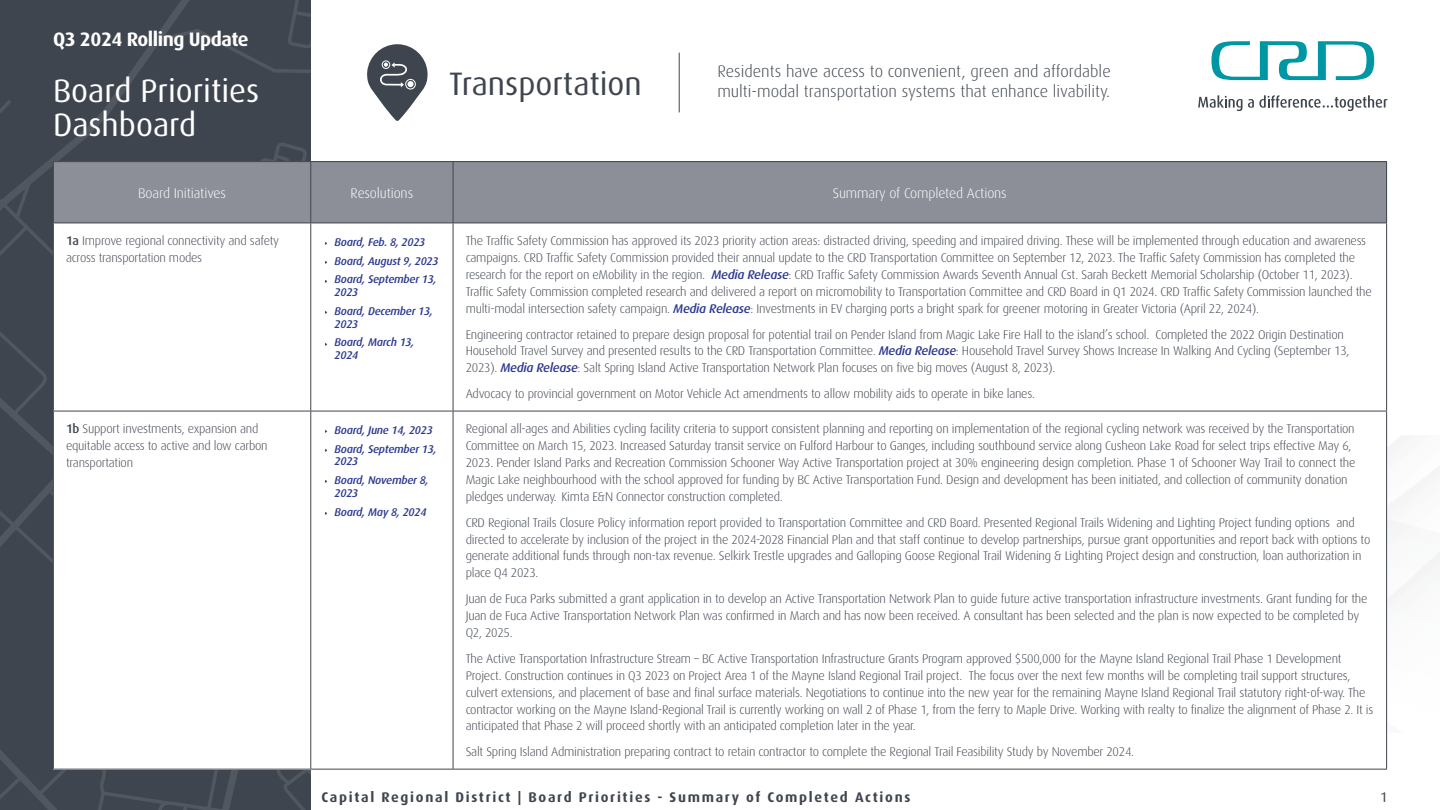
<style>
.page{position:relative;width:1440px;height:810px;background:#fff}
.page>*{position:absolute;margin:0;border:0;box-sizing:border-box;transform-origin:0 0}
.t1{font:32.47px/34.2px "Dax OT";color:#fff}
.t2{font:32.47px "Dax OT";color:#3f454f}
.t3{font:700 19.5px "Dax OT";letter-spacing:-.025em;color:#fff}
.t4{font:300 16.65px "Dax OT";color:#3f454f}
.t5{font:700 14.02px "Dax OT";letter-spacing:.12em;color:#3f454f}
.t6{font:300 14.02px "Dax OT";letter-spacing:-.01em;color:#fff}
.t7{font:14.02px "Dax OT";color:#3f454f}
.t8{font:300 12.6px/16.8px "Dax OT";letter-spacing:-.02em;color:#3f454f}
.t9{font:italic 500 11.18px/12.6px "Dax OT";letter-spacing:-.02em;color:#2b3990}
.s1{font-weight:500}
.s2{font-weight:500;font-style:italic;color:#2b3990}
</style>
<div class="page">
<div style="left:0;top:0;width:310px;height:100px;background:#3f454f"></div>
<svg style="left:0;top:100px;width:310px;height:710px;background:#404650"></svg>
<svg style="left:1211px;top:41px;width:163px;height:39px"></svg>
<svg style="left:1198px;top:95px;width:190px;height:16px"></svg>
<svg style="left:367px;top:44px;width:61px;height:77px"></svg>
<hr style="left:679px;top:53px;width:1px;height:59px;background:#3f454f">
<div style="left:53px;top:162px;width:258px;height:61px;background:#8c8f98"></div>
<div style="left:311px;top:162px;width:142px;height:61px;background:#8c8f98"></div>
<div style="left:453px;top:162px;width:934px;height:61px;background:#8c8f98"></div>
<div style="left:53px;top:223px;width:258px;height:188px;background:#fff"></div>
<div style="left:53px;top:411px;width:258px;height:358px;background:#fff"></div>
<hr style="left:53px;top:223px;width:1px;height:188px;background:#3f454f">
<hr style="left:310px;top:223px;width:1px;height:188px;background:#3f454f">
<hr style="left:453px;top:223px;width:1px;height:188px;background:#3f454f">
<hr style="left:1386px;top:223px;width:1px;height:188px;background:#3f454f">
<hr style="left:53px;top:411px;width:258px;height:1px;background:#3f454f">
<hr style="left:53px;top:411px;width:1px;height:358px;background:#3f454f">
<hr style="left:311px;top:411px;width:142px;height:1px;background:#3f454f">
<hr style="left:310px;top:411px;width:1px;height:358px;background:#3f454f">
<hr style="left:453px;top:411px;width:934px;height:1px;background:#3f454f">
<hr style="left:453px;top:411px;width:1px;height:358px;background:#3f454f">
<hr style="left:1386px;top:411px;width:1px;height:358px;background:#3f454f">
<hr style="left:53px;top:769px;width:258px;height:1px;background:#3f454f">
<hr style="left:311px;top:769px;width:142px;height:1px;background:#3f454f">
<hr style="left:453px;top:769px;width:934px;height:1px;background:#3f454f">
<hr style="left:53px;top:161px;width:258px;height:1px;background:#3f454f">
<hr style="left:53px;top:162px;width:1px;height:61px;background:#3f454f">
<hr style="left:311px;top:161px;width:142px;height:1px;background:#3f454f">
<hr style="left:310px;top:162px;width:1px;height:61px;background:#3f454f">
<hr style="left:453px;top:161px;width:934px;height:1px;background:#3f454f">
<hr style="left:453px;top:162px;width:1px;height:61px;background:#3f454f">
<hr style="left:1386px;top:162px;width:1px;height:61px;background:#3f454f">
<hr style="left:53px;top:223px;width:258px;height:1px;background:#3f454f">
<hr style="left:311px;top:223px;width:142px;height:1px;background:#3f454f">
<hr style="left:453px;top:223px;width:934px;height:1px;background:#3f454f">
<h1 class="t3" style="left:53px;top:21px;width:197px">Q3 2024 Rolling Update</h1>
<h1 class="t1" style="left:53px;top:68px;width:208px">Board Priorities<br>Dashboard</h1>
<h2 class="t2" style="left:449px;top:53px;width:194px">Transportation</h2>
<h3 class="t4" style="left:717px;top:55px;width:395px">Residents have access to convenient, green and affordable</h3>
<h3 class="t4" style="left:717px;top:75px;width:394px">multi-modal transportation systems that enhance livability.</h3>
<p class="t6" style="left:138px;top:179px;width:89px">Board Initiatives</p>
<p class="t6" style="left:351px;top:179px;width:64px">Resolutions</p>
<p class="t6" style="left:833px;top:179px;width:175px">Summary of Completed Actions</p>
<p class="t8" style="left:66px;top:230px;width:215px"><span class="s1">1a</span> Improve regional connectivity and safety across transportation modes</p>
<p class="t9" style="left:335px;top:233px;width:92px">Board, Feb. 8, 2023</p>
<p class="t8" style="left:466px;top:230px;width:908px">The Traffic Safety Commission has approved its 2023 priority action areas: distracted driving, speeding and impaired driving. These will be implemented through education and awareness campaigns. CRD Traffic Safety Commission provided their annual update to the CRD Transportation Committee on September 12, 2023. The Traffic Safety Commission has completed the research for the report on eMobility in the region. <span class="s2">Media Release</span>: CRD Traffic Safety Commission Awards Seventh Annual Cst. Sarah Beckett Memorial Scholarship (October 11, 2023).<br>Traffic Safety Commission completed research and delivered a report on micromobility to Transportation Committee and CRD Board in Q1 2024. CRD Traffic Safety Commission launched the multi-modal intersection safety campaign. <span class="s2">Media Release</span>: Investments in EV charging ports a bright spark for greener motoring in Greater Victoria (April 22, 2024).</p>
<p class="t8" style="left:466px;top:324px;width:885px">Engineering contractor retained to prepare design proposal for potential trail on Pender Island from Magic Lake Fire Hall to the island’s school. Completed the 2022 Origin Destination<br>Household Travel Survey and presented results to the CRD Transportation Committee. <span class="s2">Media Release</span>: Household Travel Survey Shows Increase In Walking And Cycling (September 13,<br>2023). <span class="s2">Media Release</span>: Salt Spring Island Active Transportation Network Plan focuses on five big moves (August 8, 2023).</p>
<p class="t8" style="left:466px;top:383px;width:571px">Advocacy to provincial government on Motor Vehicle Act amendments to allow mobility aids to operate in bike lanes.</p>
<p class="t9" style="left:335px;top:252px;width:106px">Board, August 9, 2023</p>
<p class="t9" style="left:335px;top:271px;width:104px">Board, September 13,<br>2023</p>
<p class="t9" style="left:335px;top:303px;width:100px">Board, December 13,<br>2023</p>
<p class="t9" style="left:335px;top:334px;width:81px">Board, March 13,<br>2024</p>
<p class="t8" style="left:66px;top:418px;width:203px"><span class="s1">1b</span> Support investments, expansion and equitable access to active and low carbon transportation</p>
<p class="t9" style="left:335px;top:421px;width:100px">Board, June 14, 2023</p>
<p class="t9" style="left:335px;top:440px;width:104px">Board, September 13,<br>2023</p>
<p class="t9" style="left:335px;top:472px;width:96px">Board, November 8,<br>2023</p>
<p class="t9" style="left:335px;top:503px;width:93px">Board, May 8, 2024</p>
<p class="t8" style="left:466px;top:418px;width:891px">Regional all-ages and Abilities cycling facility criteria to support consistent planning and reporting on implementation of the regional cycling network was received by the Transportation Committee on March 15, 2023. Increased Saturday transit service on Fulford Harbour to Ganges, including southbound service along Cusheon Lake Road for select trips effective May 6, 2023. Pender Island Parks and Recreation Commission Schooner Way Active Transportation project at 30% engineering design completion. Phase 1 of Schooner Way Trail to connect the Magic Lake neighbourhood with the school approved for funding by BC Active Transportation Fund. Design and development has been initiated, and collection of community donation pledges underway. Kimta E&amp;N Connector construction completed.</p>
<p class="t8" style="left:466px;top:512px;width:906px">CRD Regional Trails Closure Policy information report provided to Transportation Committee and CRD Board. Presented Regional Trails Widening and Lighting Project funding options and directed to accelerate by inclusion of the project in the 2024-2028 Financial Plan and that staff continue to develop partnerships, pursue grant opportunities and report back with options to generate additional funds through non-tax revenue. Selkirk Trestle upgrades and Galloping Goose Regional Trail Widening &amp; Lighting Project design and construction, loan authorization in place Q4 2023.</p>
<p class="t8" style="left:466px;top:588px;width:903px">Juan de Fuca Parks submitted a grant application in to develop an Active Transportation Network Plan to guide future active transportation infrastructure investments. Grant funding for the<br>Juan de Fuca Active Transportation Network Plan was confirmed in March and has now been received. A consultant has been selected and the plan is now expected to be completed by</p>
<p class="t8" style="left:466px;top:622px;width:49px">Q2, 2025.</p>
<p class="t8" style="left:466px;top:648px;width:909px">The Active Transportation Infrastructure Stream – BC Active Transportation Infrastructure Grants Program approved $500,000 for the Mayne Island Regional Trail Phase 1 Development Project. Construction continues in Q3 2023 on Project Area 1 of the Mayne Island Regional Trail project. The focus over the next few months will be completing trail support structures, culvert extensions, and placement of base and final surface materials. Negotiations to continue into the new year for the remaining Mayne Island Regional Trail statutory right-of-way. The contractor working on the Mayne Island-Regional Trail is currently working on wall 2 of Phase 1, from the ferry to Maple Drive. Working with realty to finalize the alignment of Phase 2. It is anticipated that Phase 2 will proceed shortly with an anticipated completion later in the year.</p>
<p class="t8" style="left:466px;top:741px;width:670px">Salt Spring Island Administration preparing contract to retain contractor to complete the Regional Trail Feasibility Study by November 2024.</p>
<p class="t5" style="left:321px;top:784px;width:591px">Capital Regional District | Board Priorities - Summary of Completed Actions</p>
<p class="t7" style="left:1380px;top:784px;width:9px">1</p>
</div>
